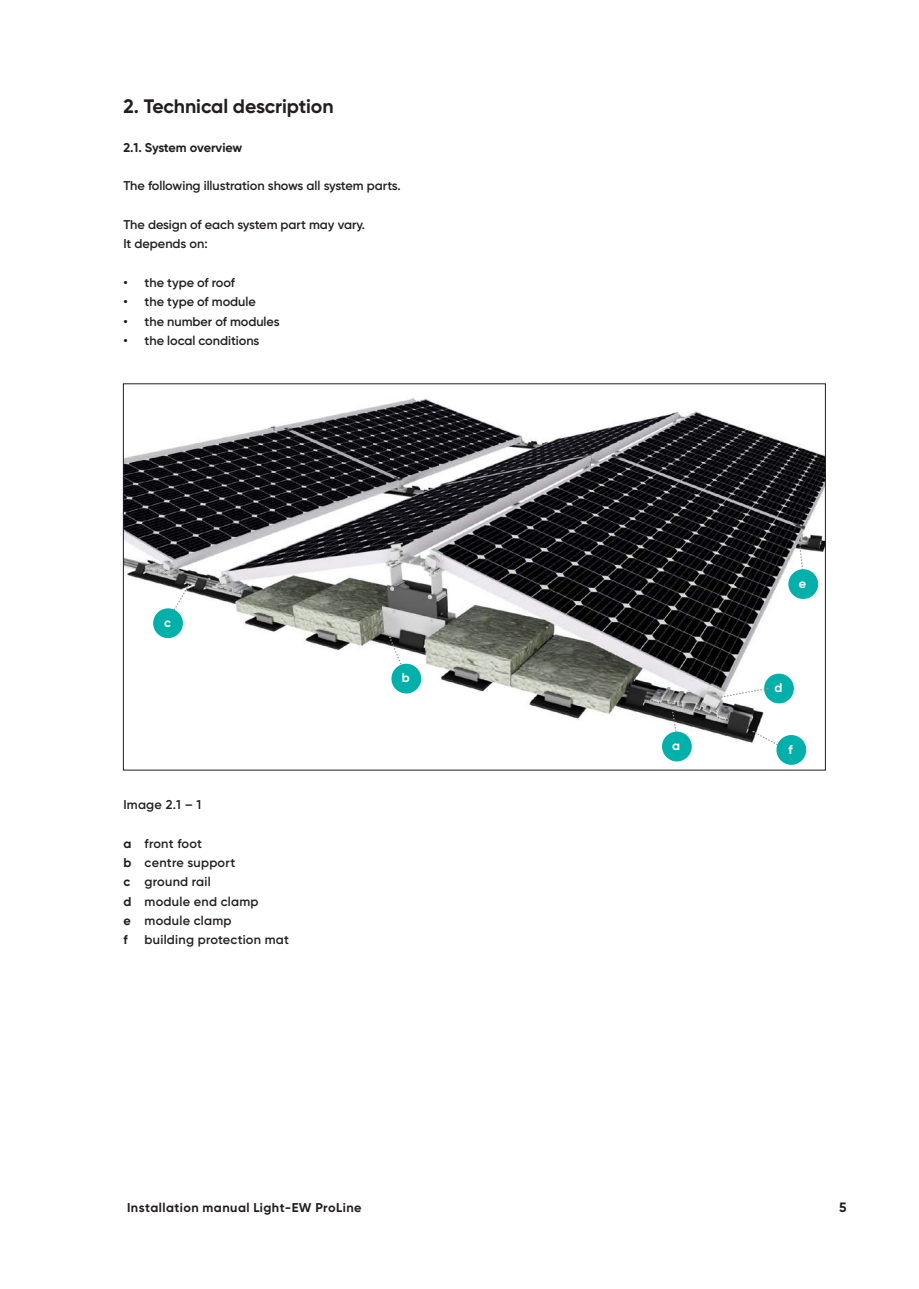
<style>
.page{position:relative;width:919px;height:1289px;background:#fff}
.page>*{position:absolute;margin:0;border:0;box-sizing:border-box;transform-origin:0 0}
.t1{font:700 19.5px "Gilroy";letter-spacing:-.005em;color:#231f20}
.t2{font:700 13.5px "Gilroy";color:#231f20}
.t3{font:600 12.75px/19.4px "Gilroy";letter-spacing:-.005em;color:#231f20}
.t4{font:600 12.75px/19.4px "Gilroy";letter-spacing:.02em;color:#231f20}
.t5{font:700 12.75px "Gilroy";letter-spacing:.03em;color:#231f20}
.t6{font:700 12.75px "Gilroy";letter-spacing:-.025em;color:#231f20}
.t7{font:700 12.75px "Gilroy";color:#fff}
.s1{font-weight:700}
</style>
<div class="page">
<img style="left:125px;top:398px;width:698px;height:367px">
<svg style="left:170px;top:579px;width:22px;height:37px"></svg>
<div style="left:153px;top:608px;width:30px;height:30px;background:#00b1ab;border-radius:50%"></div>
<svg style="left:389px;top:636px;width:24px;height:55px"></svg>
<div style="left:391px;top:663px;width:30px;height:30px;background:#00b1ab;border-radius:50%"></div>
<svg style="left:667px;top:687px;width:11px;height:47px"></svg>
<div style="left:662px;top:731px;width:29px;height:30px;background:#00b1ab;border-radius:50%"></div>
<svg style="left:753px;top:731px;width:28px;height:17px"></svg>
<div style="left:776px;top:735px;width:30px;height:29px;background:#00b1ab;border-radius:50%"></div>
<div style="left:764px;top:673px;width:29px;height:30px;background:#00b1ab;border-radius:50%"></div>
<svg style="left:717px;top:687px;width:51px;height:12px"></svg>
<svg style="left:798px;top:544px;width:6px;height:26px"></svg>
<div style="left:788px;top:569px;width:30px;height:30px;background:#00b1ab;border-radius:50%"></div>
<h1 class="t1" style="left:123px;top:94px;width:212px">2. Technical description</h1>
<p class="t6" style="left:123px;top:139px;width:120px">2.1. System overview</p>
<p class="t3" style="left:123px;top:176px;width:279px">The following illustration shows all system parts.</p>
<p class="t3" style="left:123px;top:215px;width:243px">The design of each system part may vary.<br>It depends on:</p>
<p class="t3" style="left:123px;top:273px;width:113px">• the type of roof</p>
<p class="t3" style="left:123px;top:292px;width:134px">• the type of module</p>
<p class="t3" style="left:123px;top:311px;width:158px">• the number of modules</p>
<p class="t3" style="left:123px;top:331px;width:138px">• the local conditions</p>
<p class="t7" style="left:164px;top:614px;width:8px">c</p>
<p class="t3" style="left:123px;top:794px;width:79px">Image 2.1 – 1</p>
<p class="t4" style="left:123px;top:833px;width:137px"><span class="s1">a</span> front foot<br><span class="s1">b</span> centre support<br><span class="s1">c</span> ground rail<br><span class="s1">d</span> module end clamp <span class="s1">e</span> module clamp<br><span class="s1">f</span></p>
<p class="t4" style="left:145px;top:930px;width:146px">building protection mat</p>
<p class="t7" style="left:401px;top:669px;width:9px">b</p>
<p class="t7" style="left:798px;top:575px;width:9px">e</p>
<p class="t7" style="left:774px;top:679px;width:9px">d</p>
<p class="t7" style="left:672px;top:737px;width:9px">a</p>
<p class="t7" style="left:788px;top:741px;width:6px">f</p>
<p class="t5" style="left:127px;top:1199px;width:236px">Installation manual Light-EW ProLine</p>
<p class="t2" style="left:839px;top:1199px;width:9px">5</p>
</div>
